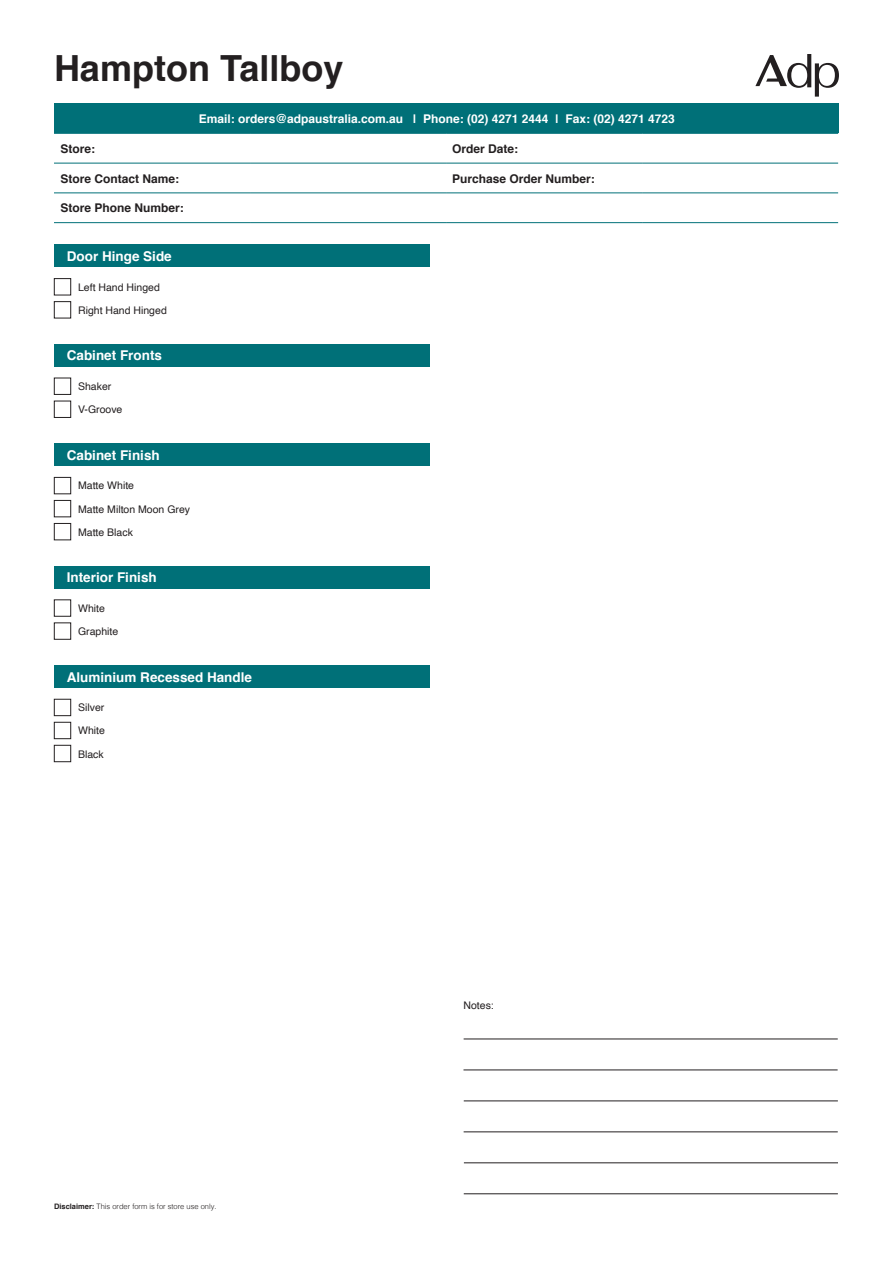
<style>
.page{position:relative;width:893px;height:1263px;background:#fff}
.page>*{position:absolute;margin:0;border:0;box-sizing:border-box;transform-origin:0 0}
.L1_Sub_Main_Head{font:700 36px "Helvetica";color:#231f20}
.t1{font:700 13.5px "Helvetica";color:#fff}
.L5_Table_Bold{font:700 12px "Helvetica";color:#231f20}
.L6_Table_Body{font:700 12px "Helvetica";color:#fff}
.t2{font:10.5px "Helvetica";color:#231f20}
.t3{font:300 7.5px "Helvetica";color:#231f20}
.s1{font-weight:700}
</style>
<div class="page">
<div style="left:54px;top:104px;width:784px;height:29px;background:#007078"></div>
<div style="left:54px;top:162px;width:784px;height:32px;background:#9dc8cb"></div>
<svg style="left:54px;top:164px;width:784px;height:28px"></svg>
<hr style="left:54px;top:103px;width:196px;height:1px;background:#007078">
<hr style="left:250px;top:103px;width:196px;height:1px;background:#007078">
<hr style="left:446px;top:103px;width:196px;height:1px;background:#007078">
<hr style="left:642px;top:103px;width:196px;height:1px;background:#007078">
<hr style="left:54px;top:133px;width:196px;height:1px;background:#007078">
<hr style="left:250px;top:133px;width:196px;height:1px;background:#007078">
<hr style="left:446px;top:133px;width:196px;height:1px;background:#007078">
<hr style="left:642px;top:133px;width:196px;height:1px;background:#007078">
<hr style="left:54px;top:163px;width:196px;height:1px;background:#007078">
<hr style="left:250px;top:163px;width:196px;height:1px;background:#007078">
<hr style="left:446px;top:163px;width:196px;height:1px;background:#007078">
<hr style="left:642px;top:163px;width:196px;height:1px;background:#007078">
<hr style="left:54px;top:192px;width:196px;height:1px;background:#007078">
<hr style="left:250px;top:192px;width:196px;height:1px;background:#007078">
<hr style="left:446px;top:192px;width:196px;height:1px;background:#007078">
<hr style="left:642px;top:192px;width:196px;height:1px;background:#007078">
<hr style="left:54px;top:222px;width:196px;height:1px;background:#007078">
<hr style="left:250px;top:222px;width:196px;height:1px;background:#007078">
<hr style="left:446px;top:222px;width:196px;height:1px;background:#007078">
<hr style="left:642px;top:222px;width:196px;height:1px;background:#007078">
<div style="left:54px;top:444px;width:375px;height:22px;background:#007078"></div>
<div style="left:54px;top:477px;width:17px;height:17px;border:1px solid #231f20"></div>
<div style="left:54px;top:500px;width:17px;height:17px;border:1px solid #231f20"></div>
<div style="left:54px;top:523px;width:17px;height:17px;border:1px solid #231f20"></div>
<div style="left:54px;top:245px;width:375px;height:22px;background:#007078"></div>
<div style="left:54px;top:278px;width:17px;height:17px;border:1px solid #231f20"></div>
<div style="left:54px;top:301px;width:17px;height:17px;border:1px solid #231f20"></div>
<hr style="left:464px;top:1039px;width:374px;height:1px;background:#231f20">
<hr style="left:463px;top:1070px;width:375px;height:1px;background:#231f20">
<hr style="left:464px;top:1101px;width:374px;height:1px;background:#231f20">
<hr style="left:464px;top:1131px;width:374px;height:1px;background:#231f20">
<hr style="left:464px;top:1162px;width:374px;height:1px;background:#231f20">
<hr style="left:464px;top:1193px;width:374px;height:1px;background:#231f20">
<div style="left:54px;top:665px;width:375px;height:23px;background:#007078"></div>
<div style="left:54px;top:699px;width:17px;height:17px;border:1px solid #231f20"></div>
<div style="left:54px;top:722px;width:17px;height:17px;border:1px solid #231f20"></div>
<div style="left:54px;top:745px;width:17px;height:17px;border:1px solid #231f20"></div>
<div style="left:54px;top:566px;width:375px;height:22px;background:#007078"></div>
<div style="left:54px;top:599px;width:17px;height:17px;border:1px solid #231f20"></div>
<div style="left:54px;top:622px;width:17px;height:17px;border:1px solid #231f20"></div>
<div style="left:54px;top:344px;width:375px;height:22px;background:#007078"></div>
<div style="left:54px;top:378px;width:17px;height:17px;border:1px solid #231f20"></div>
<div style="left:54px;top:401px;width:17px;height:17px;border:1px solid #231f20"></div>
<svg style="left:755px;top:54px;width:84px;height:43px"></svg>
<p class="L1_Sub_Main_Head" style="left:54px;top:39px;width:291px">Hampton Tallboy</p>
<p class="L6_Table_Body" style="left:199px;top:109px;width:477px">Email: orders@adpaustralia.com.au | Phone: (02) 4271 2444 | Fax: (02) 4271 4723</p>
<p class="L5_Table_Bold" style="left:60px;top:139px;width:36px">Store:</p>
<p class="L5_Table_Bold" style="left:452px;top:139px;width:68px">Order Date:</p>
<p class="L5_Table_Bold" style="left:60px;top:169px;width:120px">Store Contact Name:</p>
<p class="L5_Table_Bold" style="left:452px;top:169px;width:144px">Purchase Order Number:</p>
<p class="L5_Table_Bold" style="left:60px;top:198px;width:125px">Store Phone Number:</p>
<p class="t1" style="left:67px;top:245px;width:107px">Door Hinge Side</p>
<p class="t2" style="left:78px;top:279px;width:83px">Left Hand Hinged</p>
<p class="t2" style="left:78px;top:302px;width:90px">Right Hand Hinged</p>
<p class="t1" style="left:67px;top:345px;width:97px">Cabinet Fronts</p>
<p class="t2" style="left:78px;top:378px;width:35px">Shaker</p>
<p class="t2" style="left:78px;top:401px;width:46px">V-Groove</p>
<p class="t1" style="left:67px;top:444px;width:95px">Cabinet Finish</p>
<p class="t2" style="left:78px;top:478px;width:58px">Matte White</p>
<p class="t2" style="left:78px;top:501px;width:114px">Matte Milton Moon Grey</p>
<p class="t2" style="left:78px;top:524px;width:56px">Matte Black</p>
<p class="t1" style="left:67px;top:566px;width:92px">Interior Finish</p>
<p class="t2" style="left:78px;top:600px;width:28px">White</p>
<p class="t2" style="left:78px;top:623px;width:42px">Graphite</p>
<p class="t1" style="left:67px;top:666px;width:187px">Aluminium Recessed Handle</p>
<p class="t2" style="left:78px;top:699px;width:28px">Silver</p>
<p class="t2" style="left:78px;top:723px;width:28px">White</p>
<p class="t2" style="left:78px;top:746px;width:27px">Black</p>
<p class="t3" style="left:54px;top:1200px;width:164px"><span class="s1">Disclaimer:</span> This order form is for store use only.</p>
<p class="t2" style="left:463px;top:997px;width:32px">Notes:</p>
</div>
